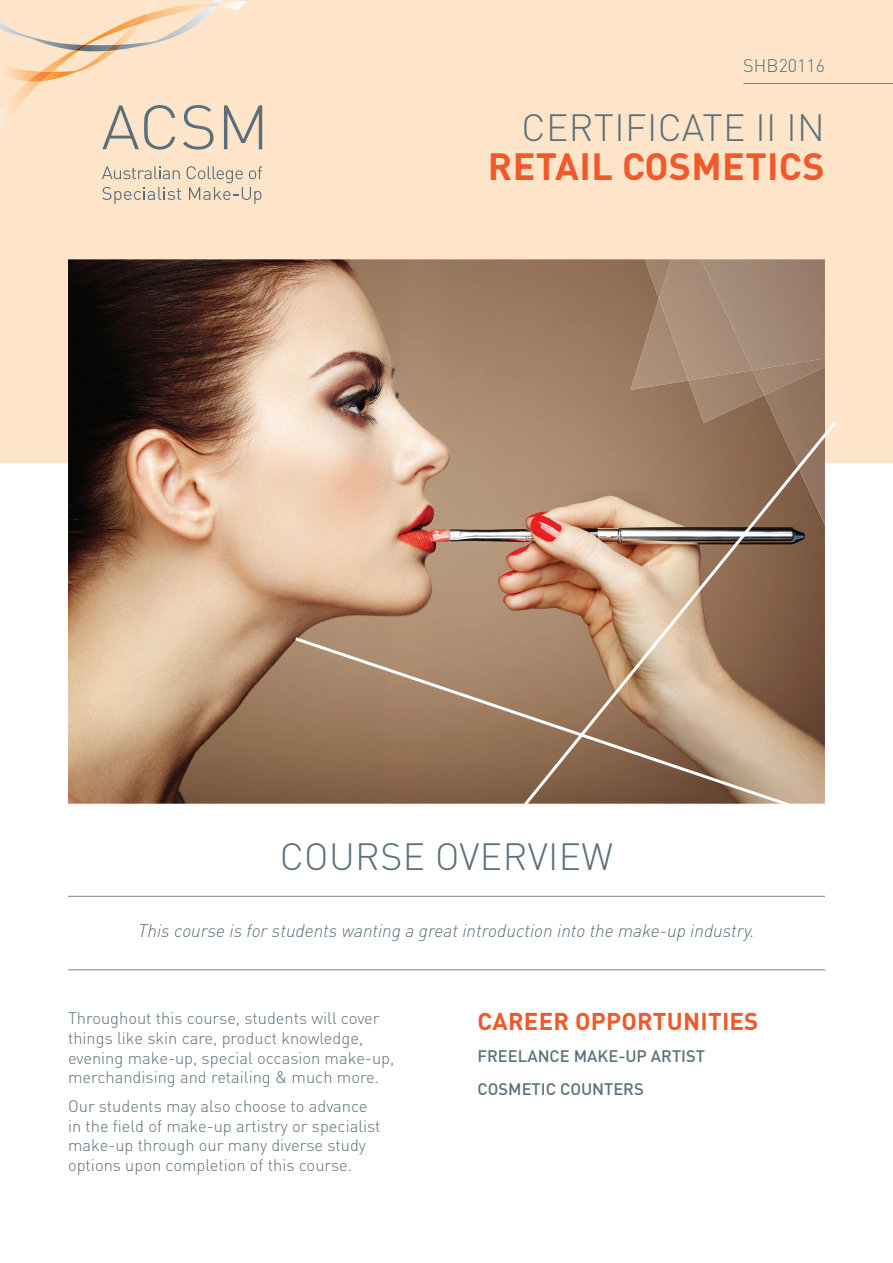
<style>
.page{position:relative;width:893px;height:1263px;background:#fff}
.page>*{position:absolute;margin:0;border:0;box-sizing:border-box;transform-origin:0 0}
.t1{font:300 37.5px "DIN Pro";letter-spacing:.01em;color:#5b707a}
.t2{font:700 37.5px "DIN Pro";letter-spacing:.01em;color:#f1592b}
.t3{font:700 24px "DIN Pro";letter-spacing:.01em;color:#f1592b}
.t4{font:italic 300 18px "DIN";color:#5b707a}
.t5{font:300 18px "DIN Pro";color:#5b707a}
.t6{font:300 16.5px/19.8px "DIN Pro";color:#5b707a}
.t7{font:500 16.5px/32.5px "DIN";color:#5b707a}
</style>
<div class="page">
<div style="left:0;top:0;width:893px;height:462px;background:#fee5c9"></div>
<svg style="left:0;top:0;width:262px;height:150px"></svg>
<img style="left:28px;top:14px;width:120px;height:68px">
<img style="left:106px;top:45px;width:17px;height:6px">
<svg style="left:102px;top:166px;width:78px;height:13px"></svg>
<svg style="left:102px;top:187px;width:79px;height:17px"></svg>
<svg style="left:187px;top:166px;width:75px;height:38px"></svg>
<hr style="left:68px;top:896px;width:757px;height:1px;background:#7a838d">
<hr style="left:743px;top:83px;width:150px;height:1px;background:#7a838d">
<hr style="left:68px;top:969px;width:757px;height:1px;background:#7a838d">
<img style="left:68px;top:259px;width:577px;height:545px">
<img style="left:645px;top:259px;width:119px;height:159px">
<img style="left:630px;top:299px;width:58px;height:91px">
<img style="left:659px;top:259px;width:94px;height:121px">
<img style="left:764px;top:395px;width:61px;height:23px">
<img style="left:753px;top:370px;width:72px;height:25px">
<img style="left:701px;top:259px;width:124px;height:111px">
<svg style="left:486px;top:418px;width:353px;height:218px;background:#ac8a72"></svg>
<svg style="left:293px;top:636px;width:532px;height:261px"></svg>
<p class="t5" style="left:743px;top:53px;width:83px">SHB20116</p>
<h1 class="t1" style="left:521px;top:102px;width:305px">CERTIFICATE II IN</h1>
<h1 class="t2" style="left:488px;top:141px;width:338px">RETAIL COSMETICS</h1>
<h1 class="t1" style="left:280px;top:831px;width:335px">COURSE OVERVIEW</h1>
<p class="t4" style="left:138px;top:919px;width:618px">This course is for students wanting a great introduction into the make-up industry.</p>
<p class="t6" style="left:68px;top:1007px;width:328px">Throughout this course, students will cover things like skin care, product knowledge, evening make-up, special occasion make-up, merchandising and retailing &amp; much more.</p>
<p class="t6" style="left:68px;top:1095px;width:314px">Our students may also choose to advance in the field of make-up artistry or specialist make-up through our many diverse study options upon completion of this course.</p>
<h2 class="t3" style="left:478px;top:1005px;width:282px">CAREER OPPORTUNITIES</h2>
<p class="t7" style="left:477px;top:1039px;width:229px">FREELANCE MAKE-UP ARTIST<br>COSMETIC COUNTERS</p>
</div>
